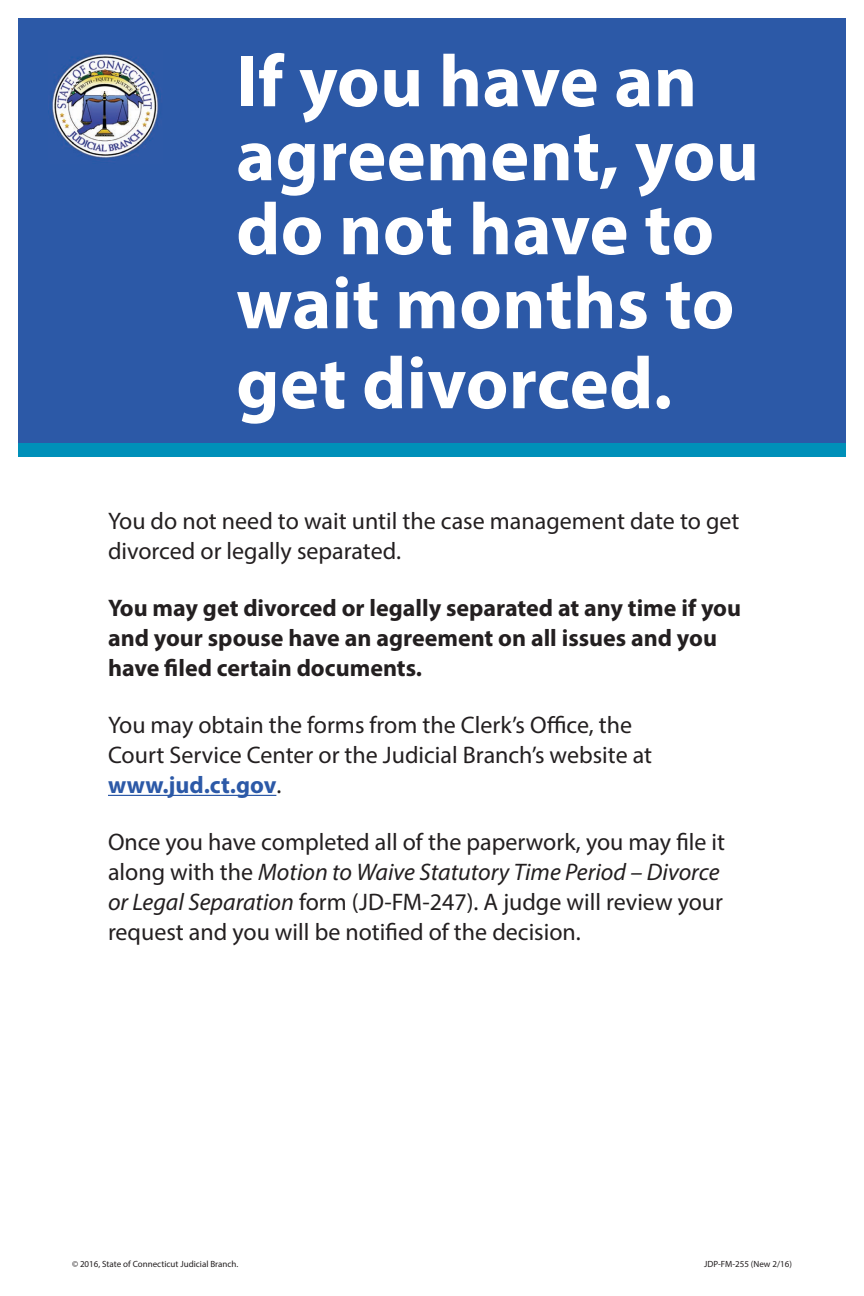
<style>
.page{position:relative;width:864px;height:1296px;background:#fff}
.page>*{position:absolute;margin:0;border:0;box-sizing:border-box;transform-origin:0 0}
.t1{font:700 74px/75.5px "Myriad Pro";letter-spacing:.005em;color:#fff}
.t2{font:24px/30px "Myriad Pro";color:#231f20}
.t3{font:700 24px/30px "Myriad Pro";color:#231f20}
.t4{font:9px "Myriad Pro";color:#231f20}
.s1{font-weight:700;color:#2c59a7}
.s2{font-style:italic}
</style>
<div class="page">
<div style="left:18px;top:18px;width:828px;height:425px;background:#2c59a7"></div>
<img style="left:52px;top:51px;width:106px;height:107px">
<div style="left:18px;top:443px;width:828px;height:14px;background:#0090b9"></div>
<hr style="left:108px;top:795px;width:168px;height:1px;background:#2c59a7">
<h1 class="t1" style="left:236px;top:41px;width:524px">If you have an agreement, you do not have to wait months to get divorced.</h1>
<p class="t2" style="left:108px;top:506px;width:633px">You do not need to wait until the case management date to get divorced or legally separated.</p>
<p class="t3" style="left:108px;top:592px;width:635px">You may get divorced or legally separated at any time if you and your spouse have an agreement on all issues and you have filed certain documents.</p>
<p class="t2" style="left:108px;top:710px;width:546px">You may obtain the forms from the Clerk’s Office, the<br>Court Service Center or the Judicial Branch’s website at <span class="s1">www.jud.ct.gov</span>.</p>
<p class="t2" style="left:108px;top:827px;width:619px">Once you have completed all of the paperwork, you may file it along with the <span class="s2">Motion to Waive Statutory Time Period – Divorce or Legal Separation</span> form (JD-FM-247). A judge will review your request and you will be notified of the decision.</p>
<p class="t4" style="left:72px;top:1258px;width:168px">© 2016, State of Connecticut Judicial Branch.</p>
<p class="t4" style="left:704px;top:1258px;width:89px">JDP-FM-255 (New 2/16)</p>
</div>
